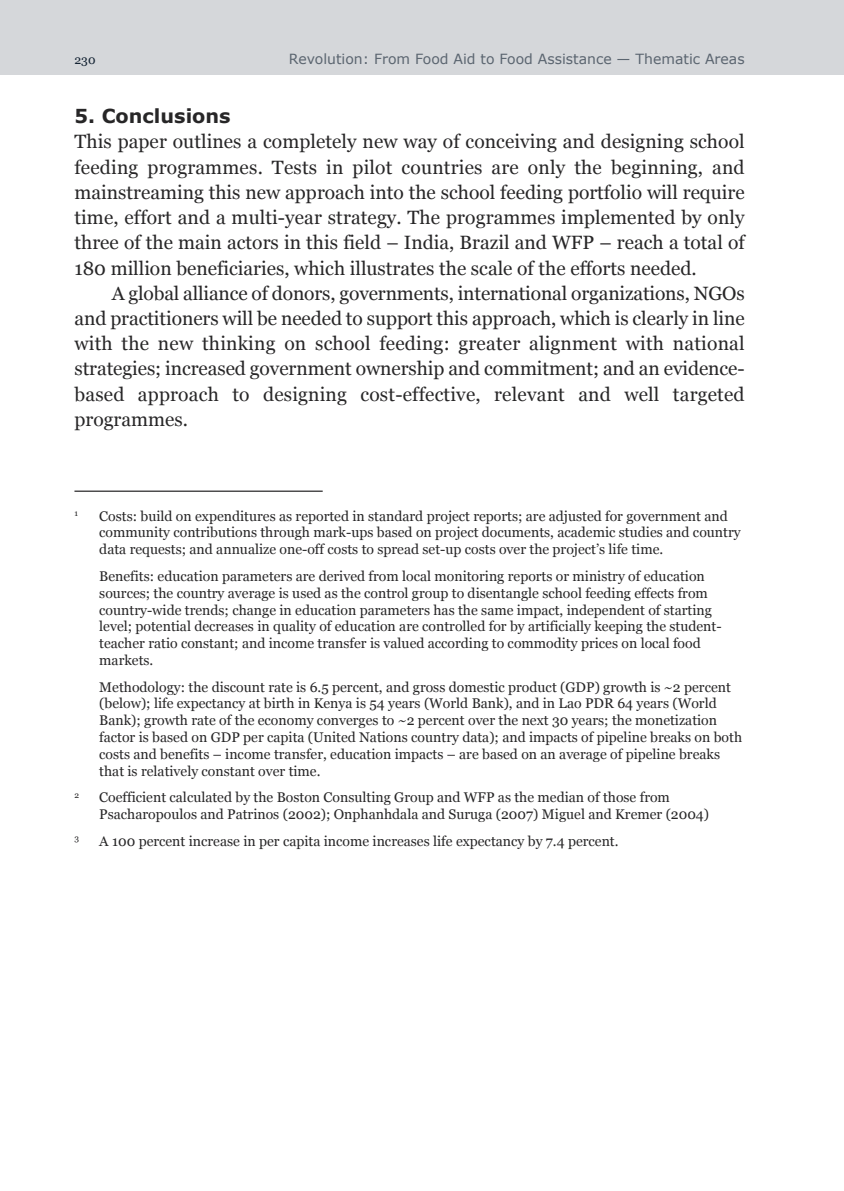
<style>
.page{position:relative;width:844px;height:1191px;background:#fff}
.page>*{position:absolute;margin:0;border:0;box-sizing:border-box;transform-origin:0 0}
.t1{font:19.25px/25.2px "Georgia";color:#272627;text-align:justify}
.t2{font:700 19.25px "Verdana";color:#272627}
.t3{font:14px/16.8px "Georgia";color:#272627}
.t4{font:14px "Verdana";color:#5b6570}
.t5{font:12.25px "Georgia";color:#142333}
.t6{font:8.4px "Georgia";color:#272627}
</style>
<div class="page">
<div style="left:0;top:0;width:843px;height:74px;background:#d5d7da"></div>
<hr style="left:74px;top:490px;width:248px;height:2px;background:#272627">
<p class="t5" style="left:74px;top:53px;width:23px">230</p>
<p class="t4" style="left:289px;top:49px;width:457px">Revolution: From Food Aid to Food Assistance — Thematic Areas</p>
<h1 class="t2" style="left:74px;top:104px;width:158px">5. Conclusions</h1>
<p class="t1" style="left:74px;top:129px;width:671px">This paper outlines a completely new way of conceiving and designing school feeding programmes. Tests in pilot countries are only the beginning, and mainstreaming this new approach into the school feeding portfolio will require time, effort and a multi-year strategy. The programmes implemented by only three of the main actors in this field – India, Brazil and WFP – reach a total of 180 million beneficiaries, which illustrates the scale of the efforts needed.</p>
<p class="t1" style="left:74px;top:280px;width:671px;text-indent:37px">A global alliance of donors, governments, international organizations, NGOs and practitioners will be needed to support this approach, which is clearly in line with the new thinking on school feeding: greater alignment with national strategies; increased government ownership and commitment; and an evidence&shy;based approach to designing cost-effective, relevant and well targeted programmes.</p>
<p class="t6" style="left:74px;top:508px;width:5px">1</p>
<p class="t3" style="left:99px;top:507px;width:642px">Costs: build on expenditures as reported in standard project reports; are adjusted for government and community contributions through mark-ups based on project documents, academic studies and country data requests; and annualize one-off costs to spread set-up costs over the project’s life time.</p>
<p class="t3" style="left:99px;top:567px;width:623px">Benefits: education parameters are derived from local monitoring reports or ministry of education sources; the country average is used as the control group to disentangle school feeding effects from country-wide trends; change in education parameters has the same impact, independent of starting level; potential decreases in quality of education are controlled for by artificially keeping the student&shy;teacher ratio constant; and income transfer is valued according to commodity prices on local food markets.</p>
<p class="t3" style="left:99px;top:678px;width:644px">Methodology: the discount rate is 6.5 percent, and gross domestic product (GDP) growth is ~2 percent (below); life expectancy at birth in Kenya is 54 years (World Bank), and in Lao PDR 64 years (World Bank); growth rate of the economy converges to ~2 percent over the next 30 years; the monetization factor is based on GDP per capita (United Nations country data); and impacts of pipeline breaks on both costs and benefits – income transfer, education impacts – are based on an average of pipeline breaks that is relatively constant over time.</p>
<p class="t6" style="left:74px;top:790px;width:6px">2</p>
<p class="t3" style="left:99px;top:789px;width:611px">Coefficient calculated by the Boston Consulting Group and WFP as the median of those from<br>Psacharopoulos and Patrinos (2002); Onphanhdala and Suruga (2007) Miguel and Kremer (2004)</p>
<p class="t6" style="left:74px;top:833px;width:6px">3</p>
<p class="t3" style="left:99px;top:832px;width:520px">A 100 percent increase in per capita income increases life expectancy by 7.4 percent.</p>
</div>
